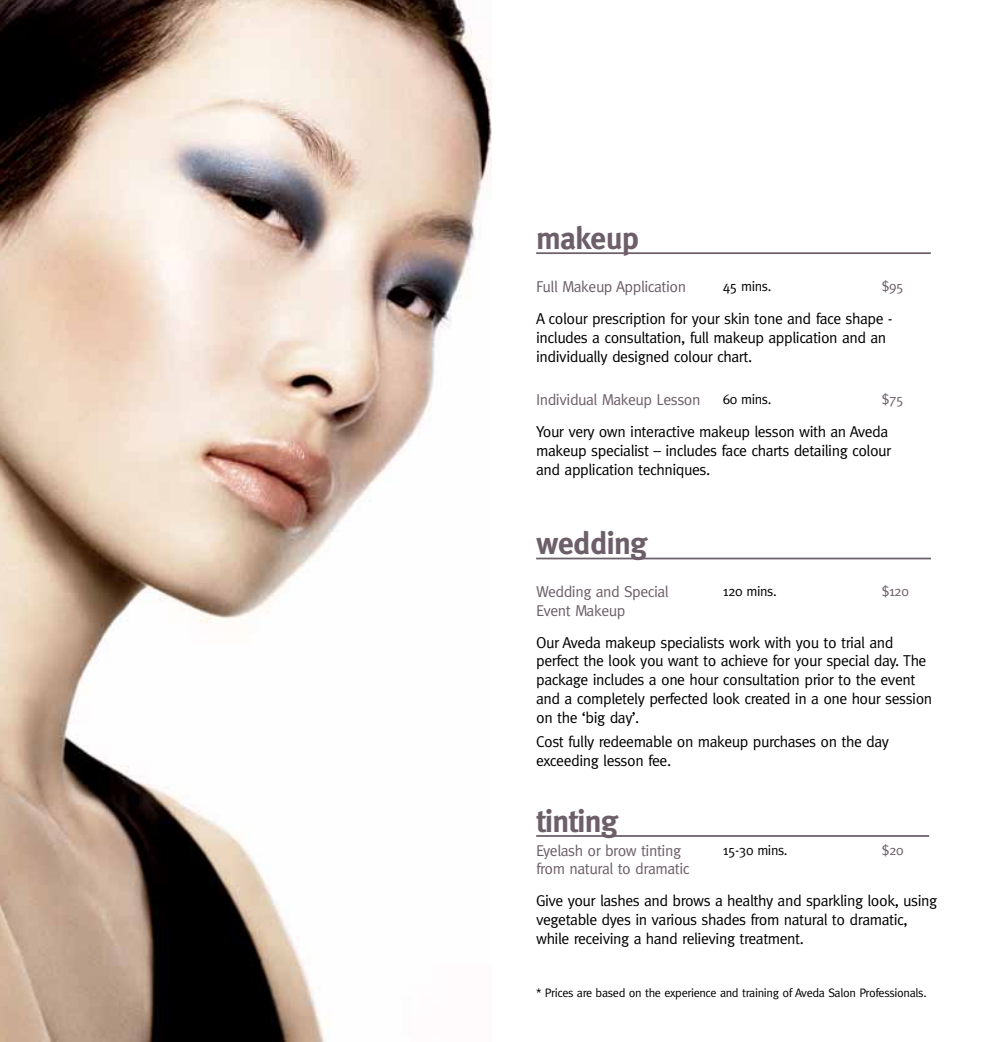
<style>
.page{position:relative;width:983px;height:1042px;background:#fff}
.page>*{position:absolute;margin:0;border:0;box-sizing:border-box;transform-origin:0 0}
.t1{font:700 31.5px "Meta";letter-spacing:-.02em;color:#6d5f69}
.t2{font:15.75px/18.9px "Meta";letter-spacing:-.03em;color:#000}
.t3{font:15.75px/18.4px "Meta";letter-spacing:-.03em;color:#6d5f69}
.t4{font:14px "Meta";letter-spacing:-.03em;color:#000}
.t5{font:14px "Meta";letter-spacing:-.03em;color:#6d5f69}
.t6{font:12.25px "Meta";letter-spacing:-.03em;color:#000}
</style>
<div class="page">
<img style="left:0;top:0;width:491px;height:1042px">
<hr style="left:536px;top:252px;width:394px;height:2px;background:#6d5f69">
<hr style="left:536px;top:558px;width:394px;height:1px;background:#6d5f69">
<hr style="left:536px;top:835px;width:392px;height:2px;background:#6d5f69">
<h1 class="t1" style="left:536px;top:220px;width:105px">makeup</h1>
<p class="t3" style="left:536px;top:277px;width:151px">Full Makeup Application</p>
<p class="t4" style="left:722px;top:278px;width:50px">45 mins.</p>
<p class="t5" style="left:881px;top:278px;width:23px">$95</p>
<p class="t2" style="left:536px;top:309px;width:358px">A colour prescription for your skin tone and face shape - includes a consultation, full makeup application and an individually designed colour chart.</p>
<p class="t3" style="left:536px;top:390px;width:166px">Individual Makeup Lesson</p>
<p class="t4" style="left:722px;top:391px;width:50px">60 mins.</p>
<p class="t5" style="left:881px;top:391px;width:23px">$75</p>
<p class="t2" style="left:536px;top:422px;width:356px">Your very own interactive makeup lesson with an Aveda makeup specialist – includes face charts detailing colour and application techniques.</p>
<h1 class="t1" style="left:536px;top:525px;width:113px">wedding</h1>
<p class="t3" style="left:536px;top:582px;width:134px">Wedding and Special<br>Event Makeup</p>
<p class="t4" style="left:722px;top:583px;width:55px">120 mins.</p>
<p class="t5" style="left:881px;top:583px;width:29px">$120</p>
<p class="t2" style="left:536px;top:632px;width:397px">Our Aveda makeup specialists work with you to trial and perfect the look you want to achieve for your special day. The package includes a one hour consultation prior to the event and a completely perfected look created in a one hour session on the ‘big day’.</p>
<p class="t2" style="left:536px;top:732px;width:354px">Cost fully redeemable on makeup purchases on the day exceeding lesson fee.</p>
<h1 class="t1" style="left:536px;top:802px;width:84px">tinting</h1>
<p class="t3" style="left:536px;top:841px;width:155px">Eyelash or brow tinting from natural to dramatic</p>
<p class="t4" style="left:722px;top:841px;width:66px">15-30 mins.</p>
<p class="t5" style="left:881px;top:841px;width:23px">$20</p>
<p class="t2" style="left:536px;top:891px;width:402px">Give your lashes and brows a healthy and sparkling look, using vegetable dyes in various shades from natural to dramatic, while receiving a hand relieving treatment.</p>
<p class="t6" style="left:536px;top:986px;width:392px">* Prices are based on the experience and training of Aveda Salon Professionals.</p>
</div>
